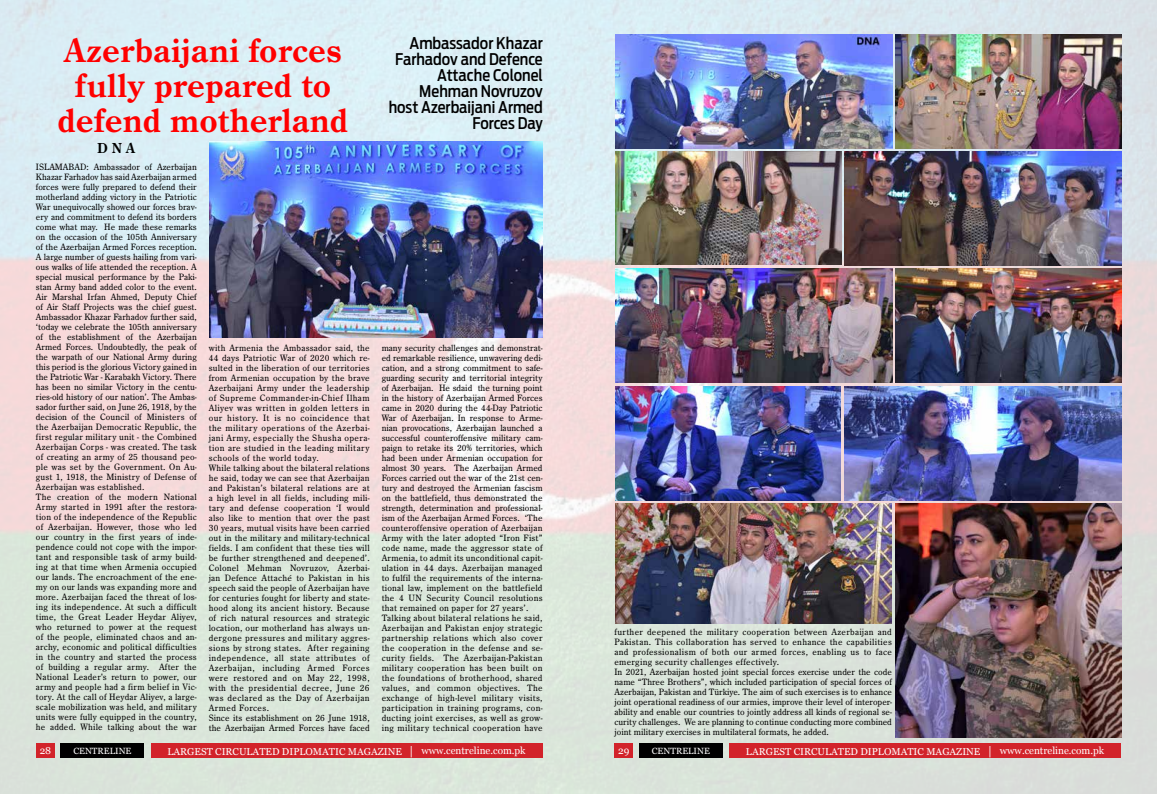
<style>
.page{position:relative;width:1157px;height:794px;background:#fff}
.page>*{position:absolute;margin:0;border:0;box-sizing:border-box;transform-origin:0 0}
.t1{font:700 35px/35px "Century Old Sty TEE";color:#f00;text-align:center}
.t2{font:500 16px/16px "Antenna Cond";color:#000;text-align:right}
.t3{font:700 15px "Century Old Sty TEE";color:#000}
.t4{font:10px "Georgia";color:#fff}
.t5{font:9.5px/10px "Century Old Sty TEE";letter-spacing:.02em;color:#000}
.t6{font:9.5px/10px "Century Old Sty TEE";color:#000}
.t7{font:9px "Georgia";color:#fff}
.s1{font-size:12px}
</style>
<div class="page">
<img style="left:0;top:0;width:1157px;height:794px">
<div style="left:36px;top:743px;width:19px;height:15px;background:#d2232a"></div>
<div style="left:151px;top:743px;width:391px;height:15px;background:#d2232a"></div>
<div style="left:61px;top:743px;width:83px;height:15px;background:#000"></div>
<div style="left:614px;top:743px;width:19px;height:15px;background:#d2232a"></div>
<div style="left:729px;top:743px;width:392px;height:15px;background:#d2232a"></div>
<div style="left:639px;top:743px;width:83px;height:15px;background:#000"></div>
<img style="left:615px;top:503px;width:277px;height:120px">
<img style="left:615px;top:268px;width:277px;height:114px">
<img style="left:615px;top:34px;width:277px;height:114px">
<img style="left:844px;top:386px;width:277px;height:114px">
<img style="left:844px;top:151px;width:277px;height:114px">
<img style="left:895px;top:503px;width:226px;height:234px">
<img style="left:896px;top:268px;width:225px;height:115px">
<img style="left:896px;top:34px;width:225px;height:115px">
<img style="left:615px;top:386px;width:225px;height:114px">
<img style="left:615px;top:151px;width:226px;height:114px">
<img style="left:209px;top:142px;width:333px;height:195px">
<h1 class="t1" style="left:58px;top:33px;width:292px">Azerbaijani forces fully prepared to defend motherland</h1>
<h2 class="t2" style="left:389px;top:35px;width:155px">Ambassador Khazar<br>Farhadov and Defence<br>Attache Colonel<br>Mehman Novruzov host Azerbaijani Armed<br>Forces Day</h2>
<h3 class="t3" style="left:97px;top:140px;width:40px">D N A</h3>
<p class="t5" style="left:36px;top:161px;width:162px">ISLAMABAD: Ambassador of Azerbaijan Khazar Farhadov has said Azerbaijan armed forces were fully prepared to defend their motherland adding victory in the Patriotic War unequivocally showed our forces brav&shy;ery and commitment to defend its borders come what may. He made these remarks on the occasion of the 105th Anniversary of the Azerbaijan Armed Forces reception.<br>A large number of guests hailing from vari&shy;ous walks of life attended the reception. A special musical performance by the Paki&shy;stan Army band added color to the event.<br>Air Marshal Irfan Ahmed, Deputy Chief of Air Staff Projects was the chief guest.<br>Ambassador Khazar Farhadov further said, ‘today we celebrate the 105th anniversary of the establishment of the Azerbaijan Armed Forces. Undoubtedly, the peak of the warpath of our National Army during this period is the glorious Victory gained in the Patriotic War - Karabakh Victory. There has been no similar Victory in the centu&shy;ries-old history of our nation’. The Ambas&shy;sador further said, on June 26, 1918, by the decision of the Council of Ministers of the Azerbaijan Democratic Republic, the first regular military unit - the Combined Azerbaijan Corps - was created. The task of creating an army of 25 thousand peo&shy;ple was set by the Government. On Au&shy;gust 1, 1918, the Ministry of Defense of Azerbaijan was established.<br>The creation of the modern National Army started in 1991 after the restora&shy;tion of the independence of the Republic of Azerbaijan. However, those who led our country in the first years of inde&shy;pendence could not cope with the impor&shy;tant and responsible task of army build&shy;ing at that time when Armenia occupied our lands. The encroachment of the ene&shy;my on our lands was expanding more and more. Azerbaijan faced the threat of los&shy;ing its independence. At such a difficult time, the Great Leader Heydar Aliyev, who returned to power at the request of the people, eliminated chaos and an&shy;archy, economic and political difficulties in the country and started the process of building a regular army. After the National Leader's return to power, our army and people had a firm belief in Vic&shy;tory. At the call of Heydar Aliyev, a large&shy;scale mobilization was held, and military units were fully equipped in the country, he added. While talking about the war</p>
<p class="t5" style="left:209px;top:342px;width:162px">with Armenia the Ambassador said, the 44 days Patriotic War of 2020 which re&shy;sulted in the liberation of our territories from Armenian occupation by the brave Azerbaijani Army under the leadership of Supreme Commander-in-Chief Ilham Aliyev was written in golden letters in our history. It is no coincidence that the military operations of the Azerbai&shy;jani Army, especially the Shusha opera&shy;tion are studied in the leading military schools of the world today.<br>While talking about the bilateral relations he said, today we can see that Azerbaijan and Pakistan’s bilateral relations are at a high level in all fields, including mili&shy;tary and defense cooperation ‘I would also like to mention that over the past 30 years, mutual visits have been carried out in the military and military-technical fields. I am confident that these ties will be further strengthened and deepened’.<br>Colonel Mehman Novruzov, Azerbai&shy;jan Defence Attaché to Pakistan in his speech said the people of Azerbaijan have for centuries fought for liberty and state&shy;hood along its ancient history. Because of rich natural resources and strategic location, our motherland has always un&shy;dergone pressures and military aggres&shy;sions by strong states. After regaining independence, all state attributes of Azerbaijan, including Armed Forces were restored and on May 22, 1998, with the presidential decree, June 26 was declared as the Day of Azerbaijan Armed Forces.<br>Since its establishment on 26 June 1918, the Azerbaijan Armed Forces have faced</p>
<p class="t5" style="left:382px;top:342px;width:162px">many security challenges and demonstrat&shy;ed remarkable resilience, unwavering dedi&shy;cation, and a strong commitment to safe&shy;guarding security and territorial integrity of Azerbaijan. He sdaid the turning point in the history of Azerbaijan Armed Forces came in 2020 during the 44-Day Patriotic War of Azerbaijan. In response to Arme&shy;nian provocations, Azerbaijan launched a successful counteroffensive military cam&shy;paign to retake its 20% territories, which had been under Armenian occupation for almost 30 years. The Azerbaijan Armed Forces carried out the war of the 21st cen&shy;tury and destroyed the Armenian fascism on the battlefield, thus demonstrated the strength, determination and professional&shy;ism of the Azerbaijan Armed Forces. ‘The counteroffensive operation of Azerbaijan Army with the later adopted “Iron Fist” code name, made the aggressor state of Armenia, to admit its unconditional capit&shy;ulation in 44 days. Azerbaijan managed to fulfil the requirements of the interna&shy;tional law, implement on the battlefield the 4 UN Security Council resolutions that remained on paper for 27 years’.<br>Talking about bilateral relations he said, Azerbaijan and Pakistan enjoy strategic partnership relations which also cover the cooperation in the defense and se&shy;curity fields. The Azerbaijan-Pakistan military cooperation has been built on the foundations of brotherhood, shared values, and common objectives. The exchange of high-level military visits, participation in training programs, con&shy;ducting joint exercises, as well as grow&shy;ing military technical cooperation have</p>
<p class="t6" style="left:614px;top:627px;width:279px">further deepened the military cooperation between Azerbaijan and Pakistan. This collaboration has served to enhance the capabilities and professionalism of both our armed forces, enabling us to face emerging security challenges effectively.<br>In 2021, Azerbaijan hosted joint special forces exercise under the code name “Three Brothers”, which included participation of special forces of Azerbaijan, Pakistan and Türkiye. The aim of such exercises is to enhance joint operational readiness of our armies, improve their level of interoper&shy;ability and enable our countries to jointly address all kinds of regional se&shy;curity challenges. We are planning to continue conducting more combined joint military exercises in multilateral formats, he added.</p>
<p class="t4" style="left:40px;top:744px;width:13px">28</p>
<p class="t7" style="left:73px;top:746px;width:13px">Centreline</p>
<p class="t4" style="left:167px;top:745px;width:360px">LARGEST CIRCULATED DIPLOMATIC MAGAZINE <span class="s1">|</span> www.centreline.com.pk</p>
<p class="t4" style="left:618px;top:744px;width:13px">29</p>
<p class="t7" style="left:652px;top:746px;width:13px">Centreline</p>
<p class="t4" style="left:746px;top:745px;width:360px">LARGEST CIRCULATED DIPLOMATIC MAGAZINE <span class="s1">|</span> www.centreline.com.pk</p>
</div>
